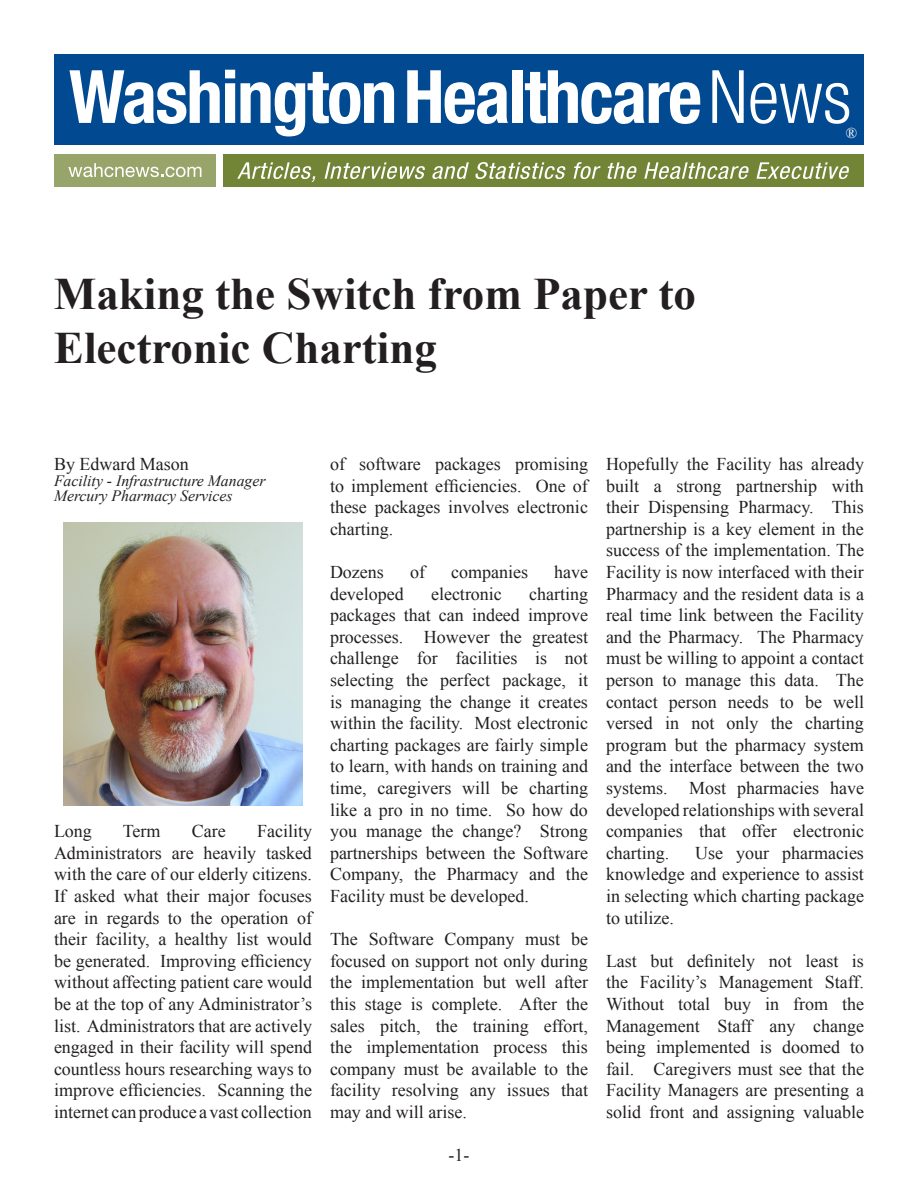
<style>
.page{position:relative;width:918px;height:1188px;background:#fff}
.page>*{position:absolute;margin:0;border:0;box-sizing:border-box;transform-origin:0 0}
.t1{font:700 45px "Times New Roman";color:#231f20}
.t2{font:18px/21.6px "Times New Roman";color:#231f20;text-align:justify}
.t3{font:italic 15.75px "Times New Roman";color:#231f20}
.t4{font:15px "Times New Roman";color:#fff}
</style>
<div class="page">
<img style="left:64px;top:522px;width:238px;height:283px">
<div style="left:54px;top:54px;width:810px;height:91px;background:#014990"></div>
<div style="left:54px;top:154px;width:162px;height:33px;background:#97a56b"></div>
<div style="left:224px;top:154px;width:640px;height:33px;background:#728436"></div>
<svg style="left:69px;top:70px;width:325px;height:66px"></svg>
<svg style="left:407px;top:70px;width:101px;height:54px"></svg>
<div style="left:512px;top:70px;width:11px;height:53px;background:#fff"></div>
<svg style="left:525px;top:70px;width:175px;height:54px"></svg>
<svg style="left:712px;top:70px;width:32px;height:53px"></svg>
<svg style="left:750px;top:83px;width:99px;height:41px"></svg>
<svg style="left:237px;top:162px;width:78px;height:20px"></svg>
<svg style="left:325px;top:162px;width:100px;height:17px"></svg>
<svg style="left:432px;top:162px;width:37px;height:17px"></svg>
<svg style="left:475px;top:162px;width:91px;height:17px"></svg>
<svg style="left:574px;top:162px;width:27px;height:17px"></svg>
<svg style="left:607px;top:162px;width:30px;height:17px"></svg>
<svg style="left:644px;top:162px;width:105px;height:17px"></svg>
<svg style="left:756px;top:162px;width:93px;height:17px"></svg>
<svg style="left:68px;top:163px;width:133px;height:14px"></svg>
<p class="t1" style="left:54px;top:263px;width:644px">Making the Switch from Paper to</p>
<p class="t1" style="left:54px;top:317px;width:384px">Electronic Charting</p>
<p class="t4" style="left:846px;top:122px;width:13px">®</p>
<p class="t2" style="left:54px;top:453px;width:136px">By Edward Mason</p>
<p class="t3" style="left:54px;top:470px;width:213px">Facility - Infrastructure Manager</p>
<p class="t3" style="left:54px;top:485px;width:180px">Mercury Pharmacy Services</p>
<p class="t2" style="left:54px;top:820px;width:260px;text-indent:203px">Facility Administrators are heavily tasked with the care of our elderly citizens.<br>If asked what their major focuses are in regards to the operation of their facility, a healthy list would be generated. Improving efficiency without affecting patient care would be at the top of any Administrator’s list. Administrators that are actively engaged in their facility will spend countless hours researching ways to improve efficiencies. Scanning the internet can produce a vast collection</p>
<p class="t2" style="left:54px;top:820px;width:39px">Long</p>
<p class="t2" style="left:123px;top:820px;width:39px">Term</p>
<p class="t2" style="left:192px;top:820px;width:35px">Care</p>
<p class="t2" style="left:330px;top:453px;width:260px">of software packages promising to implement efficiencies. One of these packages involves electronic charting.</p>
<p class="t2" style="left:330px;top:561px;width:55px">Dozens</p>
<p class="t2" style="left:410px;top:561px;width:16px">of</p>
<p class="t2" style="left:451px;top:561px;width:78px">companies</p>
<p class="t2" style="left:554px;top:561px;width:35px">have</p>
<p class="t2" style="left:330px;top:582px;width:75px">developed</p>
<p class="t2" style="left:431px;top:582px;width:72px">electronic</p>
<p class="t2" style="left:330px;top:582px;width:260px;text-indent:199px">charting packages that can indeed improve processes. However the greatest challenge for facilities is not selecting the perfect package, it is managing the change it creates within the facility. Most electronic charting packages are fairly simple to learn, with hands on training and time, caregivers will be charting like a pro in no time. So how do you manage the change? Strong partnerships between the Software Company, the Pharmacy and the Facility must be developed.</p>
<p class="t2" style="left:330px;top:928px;width:260px">The Software Company must be focused on support not only during the implementation but well after this stage is complete. After the sales pitch, the training effort, the implementation process this company must be available to the facility resolving any issues that may and will arise.</p>
<p class="t2" style="left:449px;top:1144px;width:22px">-1-</p>
<p class="t2" style="left:606px;top:453px;width:260px">Hopefully the Facility has already built a strong partnership with their Dispensing Pharmacy. This partnership is a key element in the success of the implementation. The Facility is now interfaced with their Pharmacy and the resident data is a real time link between the Facility and the Pharmacy. The Pharmacy must be willing to appoint a contact person to manage this data. The contact person needs to be well versed in not only the charting program but the pharmacy system and the interface between the two systems. Most pharmacies have developed relationships with several companies that offer electronic charting.</p>
<p class="t2" style="left:606px;top:842px;width:260px;text-indent:89px">Use your pharmacies knowledge and experience to assist in selecting which charting package to utilize.</p>
<p class="t2" style="left:606px;top:950px;width:260px">Last but definitely not least is the Facility’s Management Staff.<br>Without total buy in from the Management Staff any change being implemented is doomed to fail. Caregivers must see that the Facility Managers are presenting a solid front and assigning valuable</p>
</div>
